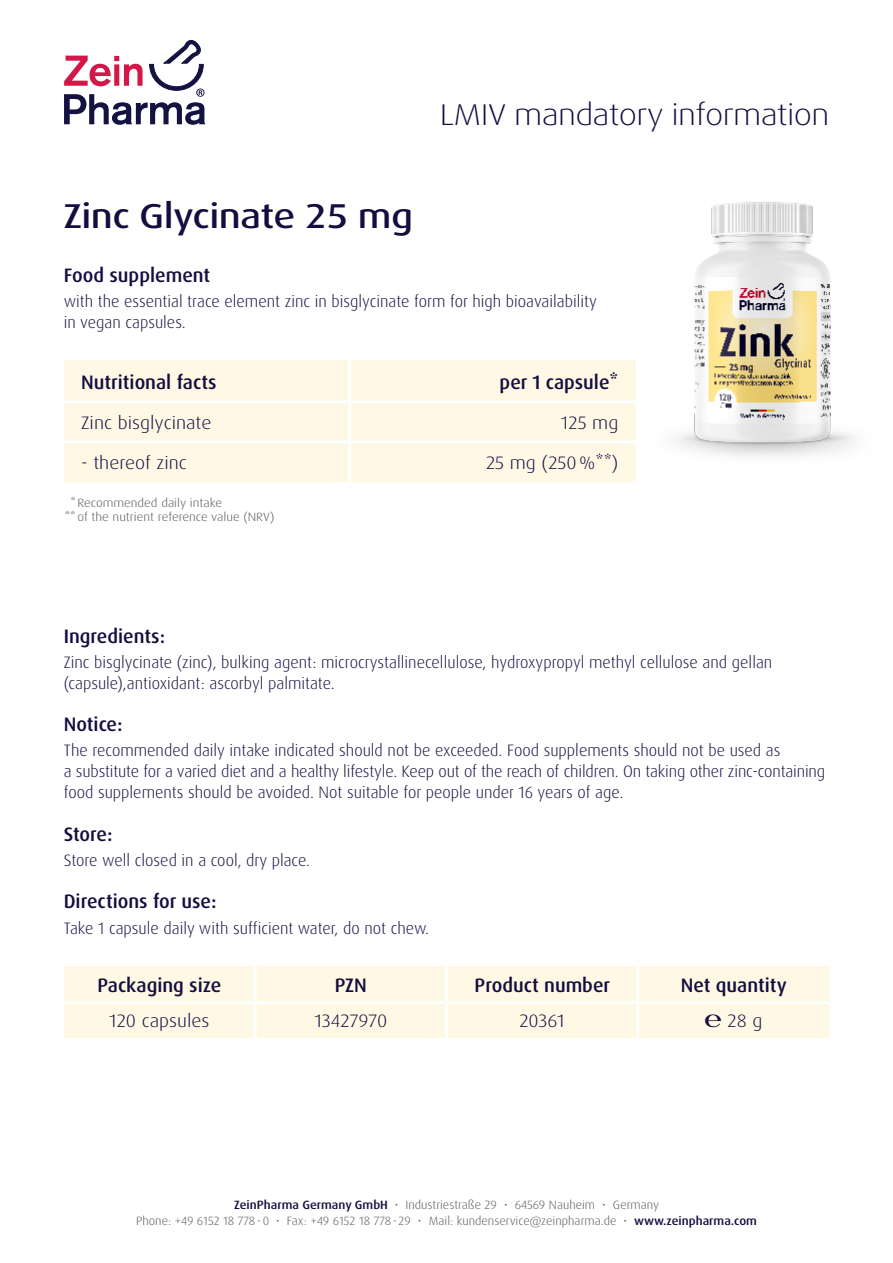
<style>
.page{position:relative;width:893px;height:1263px;background:#fff}
.page>*{position:absolute;margin:0;border:0;box-sizing:border-box;transform-origin:0 0}
.t1{font:500 expanded 34.5px "Dax Pro";color:#140d40}
.t2{font:300 expanded 30px "Dax Pro";color:#140d40}
.t3{font:500 19.5px "Dax Pro";color:#140d40}
.Fließtext{font:300 18px "Dax Pro";color:#140d40;scale:1.1 1}
.t4{font:300 16.5px/21px "Dax Pro";color:#140d40}
.Fließtext-2{font:300 12px "Dax Pro";color:#57585a;scale:1.05 1}
.Fließtext-3{font:300 12px "Dax Pro";color:#57585a;scale:1.1 1}
.s1{font-weight:500;color:#140d40}
</style>
<div class="page">
<svg style="left:64px;top:39px;width:142px;height:86px"></svg>
<div style="left:64px;top:360px;width:465px;height:122px;background:#fef8e4"></div>
<hr style="left:348px;top:360px;width:3px;height:40px;background:#fff">
<hr style="left:64px;top:400px;width:286px;height:3px;background:#fff">
<hr style="left:350px;top:400px;width:286px;height:3px;background:#fff">
<hr style="left:348px;top:403px;width:3px;height:38px;background:#fff">
<hr style="left:64px;top:441px;width:286px;height:3px;background:#fff">
<hr style="left:350px;top:441px;width:286px;height:3px;background:#fff">
<hr style="left:348px;top:444px;width:3px;height:38px;background:#fff">
<img style="left:529px;top:202px;width:326px;height:280px">
<div style="left:64px;top:966px;width:765px;height:72px;background:#fef8e4"></div>
<hr style="left:254px;top:966px;width:3px;height:35px;background:#fff">
<hr style="left:445px;top:966px;width:3px;height:35px;background:#fff">
<hr style="left:636px;top:966px;width:3px;height:35px;background:#fff">
<hr style="left:64px;top:1001px;width:191px;height:3px;background:#fff">
<hr style="left:255px;top:1001px;width:191px;height:3px;background:#fff">
<hr style="left:254px;top:1004px;width:3px;height:34px;background:#fff">
<hr style="left:446px;top:1001px;width:192px;height:3px;background:#fff">
<hr style="left:445px;top:1004px;width:3px;height:34px;background:#fff">
<hr style="left:638px;top:1001px;width:191px;height:3px;background:#fff">
<hr style="left:636px;top:1004px;width:3px;height:34px;background:#fff">
<p class="t2" style="left:440px;top:96px;width:391px">LMIV mandatory information</p>
<p class="t1" style="left:64px;top:194px;width:350px">Zinc Glycinate 25 mg</p>
<p class="t3" style="left:64px;top:262px;width:148px">Food supplement</p>
<p class="t4" style="left:64px;top:291px;width:535px">with the essential trace element zinc in bisglycinate form for high bioavailability in vegan capsules.</p>
<p class="t3" style="left:81px;top:369px;width:137px">Nutritional facts</p>
<p class="t3" style="left:500px;top:369px;width:120px">per 1 capsule*</p>
<p class="Fließtext" style="left:81px;top:411px;width:120px">Zinc bisglycinate</p>
<p class="Fließtext" style="left:561px;top:411px;width:54px">125 mg</p>
<p class="Fließtext" style="left:81px;top:451px;width:98px">- thereof zinc</p>
<p class="Fließtext" style="left:486px;top:451px;width:122px">25 mg (250%**)</p>
<p class="Fließtext-3" style="left:70px;top:495px;width:140px">*Recommended daily intake</p>
<p class="Fließtext-3" style="left:65px;top:510px;width:192px">**of the nutrient reference value (NRV)</p>
<p class="t3" style="left:64px;top:623px;width:103px">Ingredients:</p>
<p class="t4" style="left:64px;top:652px;width:710px">Zinc bisglycinate (zinc), bulking agent: microcrystallinecellulose, hydroxypropyl methyl cellulose and gellan (capsule),antioxidant: ascorbyl palmitate.</p>
<p class="t3" style="left:64px;top:712px;width:60px">Notice:</p>
<p class="t4" style="left:64px;top:740px;width:763px">The recommended daily intake indicated should not be exceeded. Food supplements should not be used as<br>a substitute for a varied diet and a healthy lifestyle. Keep out of the reach of children. On taking other zinc-containing food supplements should be avoided. Not suitable for people under 16 years of age.</p>
<p class="t3" style="left:64px;top:821px;width:50px">Store:</p>
<p class="t4" style="left:64px;top:850px;width:248px">Store well closed in a cool, dry place.</p>
<p class="t3" style="left:64px;top:889px;width:154px">Directions for use:</p>
<p class="t4" style="left:64px;top:917px;width:367px">Take 1 capsule daily with sufficient water, do not chew.</p>
<p class="t3" style="left:97px;top:972px;width:125px">Packaging size</p>
<p class="t3" style="left:335px;top:972px;width:34px">PZN</p>
<p class="t3" style="left:475px;top:972px;width:137px">Product number</p>
<p class="t3" style="left:681px;top:972px;width:107px">Net quantity</p>
<p class="Fließtext" style="left:109px;top:1009px;width:93px">120 capsules</p>
<p class="Fließtext" style="left:314px;top:1009px;width:68px">13427970</p>
<p class="Fließtext" style="left:519px;top:1009px;width:43px">20361</p>
<p class="Fließtext" style="left:705px;top:1009px;width:54px">℮ 28 g</p>
<p class="Fließtext-2" style="left:234px;top:1197px;width:406px"><span class="s1">ZeinPharma Germany GmbH</span> • Industriestraße 29 • 64569 Nauheim • Germany</p>
<p class="Fließtext-2" style="left:136px;top:1213px;width:593px">Phone: +49 6152 18 778-0 • Fax: +49 6152 18 778- 29 • Mail: kundenservice@zeinpharma.de • <span class="s1">www.zeinpharma.com</span></p>
</div>
